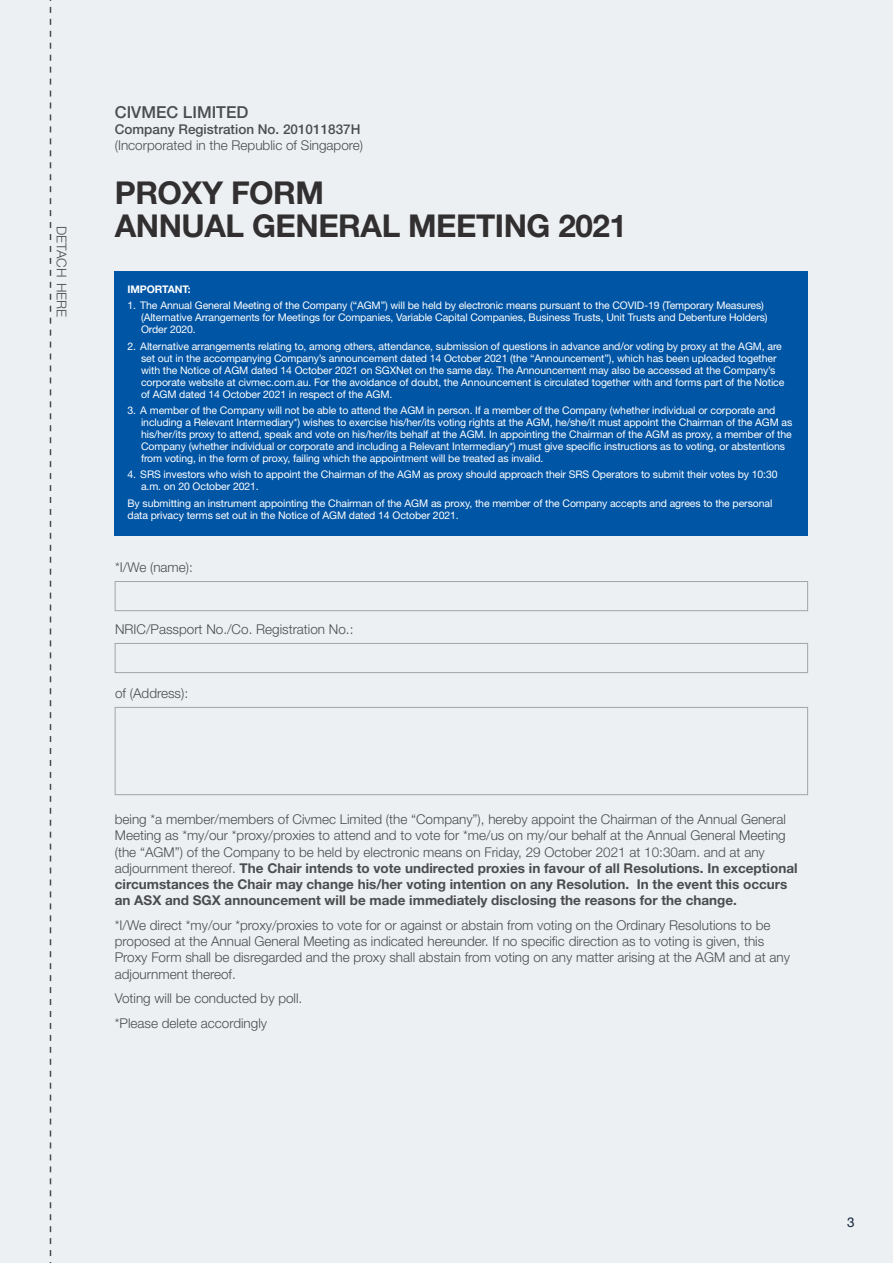
<style>
.page{position:relative;width:893px;height:1263px;background:#edf0f3}
.page>*{position:absolute;margin:0;border:0;box-sizing:border-box;transform-origin:0 0}
.FINS-Main_Heading{font:700 31.5px/33px "Helvetica Neue LT Std";letter-spacing:-.015em;color:#312f30}
.FINS_Body_copy{font:500 16.5px "Helvetica Neue LT Std";color:#4b4c4d}
.FINS_Body_copy-2{font:300 13.5px/16.2px "Helvetica Neue LT Std";color:#4b4c4d}
.t1{font:13.5px "Helvetica Neue LT Std";color:#102338}
.Tables_BODY_TEXT{font:10.5px/12px "Helvetica Neue LT Std";letter-spacing:-.01em;color:#fff}
.Tables_BODY_TEXT-2{font:700 10.5px "Helvetica Neue LT Std";letter-spacing:-.01em;color:#fff}
.s1{font-weight:500}
.s2{font-weight:700}
</style>
<div class="page">
<div style="left:115px;top:271px;width:693px;height:265px;background:#0155a5"></div>
<div style="left:115px;top:581px;width:693px;height:30px;border:1px solid #a3a4a8"></div>
<div style="left:115px;top:643px;width:693px;height:30px;border:1px solid #a3a4a8"></div>
<div style="left:115px;top:707px;width:693px;height:88px;border:1px solid #a3a4a8"></div>
<svg style="left:50px;top:0;width:1px;height:1263px"></svg>
<p class="FINS_Body_copy-2" style="left:70px;top:226px;width:93px;rotate:90deg">DETACH HERE</p>
<p class="FINS_Body_copy" style="left:115px;top:102px;width:135px">CIVMEC LIMITED</p>
<p class="FINS_Body_copy-2" style="left:115px;top:121px;width:250px"><span class="s1">Company Registration No. 201011837H </span>(Incorporated in the Republic of Singapore)</p>
<p class="FINS-Main_Heading" style="left:115px;top:175px;width:514px">PROXY FORM<br>ANNUAL GENERAL MEETING 2021</p>
<p class="Tables_BODY_TEXT-2" style="left:128px;top:283px;width:65px">IMPORTANT:</p>
<p class="Tables_BODY_TEXT" style="left:141px;top:300px;width:628px;text-indent:-14px">1. The Annual General Meeting of the Company (“AGM”) will be held by electronic means pursuant to the COVID-19 (Temporary Measures) (Alternative Arrangements for Meetings for Companies, Variable Capital Companies, Business Trusts, Unit Trusts and Debenture Holders)<br>Order 2020.</p>
<p class="Tables_BODY_TEXT" style="left:141px;top:340px;width:645px;text-indent:-14px">2. Alternative arrangements relating to, among others, attendance, submission of questions in advance and/or voting by proxy at the AGM, are set out in the accompanying Company’s announcement dated 14 October 2021 (the “Announcement”), which has been uploaded together with the Notice of AGM dated 14 October 2021 on SGXNet on the same day. The Announcement may also be accessed at the Company’s corporate website at civmec.com.au. For the avoidance of doubt, the Announcement is circulated together with and forms part of the Notice of AGM dated 14 October 2021 in respect of the AGM.</p>
<p class="Tables_BODY_TEXT" style="left:141px;top:404px;width:653px;text-indent:-14px">3. A member of the Company will not be able to attend the AGM in person. If a member of the Company (whether individual or corporate and including a Relevant Intermediary*) wishes to exercise his/her/its voting rights at the AGM, he/she/it must appoint the Chairman of the AGM as his/her/its proxy to attend, speak and vote on his/her/its behalf at the AGM. In appointing the Chairman of the AGM as proxy, a member of the Company (whether individual or corporate and including a Relevant Intermediary*) must give specific instructions as to voting, or abstentions from voting, in the form of proxy, failing which the appointment will be treated as invalid.</p>
<p class="Tables_BODY_TEXT" style="left:141px;top:468px;width:638px;text-indent:-14px">4. SRS investors who wish to appoint the Chairman of the AGM as proxy should approach their SRS Operators to submit their votes by 10:30 a.m. on 20 October 2021.</p>
<p class="Tables_BODY_TEXT" style="left:128px;top:497px;width:646px">By submitting an instrument appointing the Chairman of the AGM as proxy, the member of the Company accepts and agrees to the personal data privacy terms set out in the Notice of AGM dated 14 October 2021.</p>
<p class="FINS_Body_copy-2" style="left:115px;top:559px;width:79px">*I/We (name):</p>
<p class="FINS_Body_copy-2" style="left:115px;top:621px;width:240px">NRIC/Passport No./Co. Registration No.:</p>
<p class="FINS_Body_copy-2" style="left:115px;top:685px;width:75px">of (Address):</p>
<p class="FINS_Body_copy-2" style="left:115px;top:811px;width:684px">being *a member/members of Civmec Limited (the “Company”), hereby appoint the Chairman of the Annual General Meeting as *my/our *proxy/proxies to attend and to vote for *me/us on my/our behalf at the Annual General Meeting (the “AGM”) of the Company to be held by electronic means on Friday, 29 October 2021 at 10:30am. and at any adjournment thereof. <span class="s2">The Chair intends to vote undirected proxies in favour of all Resolutions. In exceptional circumstances the Chair may change his/her voting intention on any Resolution. In the event this occurs an ASX and SGX announcement will be made immediately disclosing the reasons for the change.</span></p>
<p class="FINS_Body_copy-2" style="left:115px;top:917px;width:677px">*I/We direct *my/our *proxy/proxies to vote for or against or abstain from voting on the Ordinary Resolutions to be proposed at the Annual General Meeting as indicated hereunder. If no specific direction as to voting is given, this Proxy Form shall be disregarded and the proxy shall abstain from voting on any matter arising at the AGM and at any adjournment thereof.</p>
<p class="FINS_Body_copy-2" style="left:115px;top:990px;width:189px">Voting will be conducted by poll.</p>
<p class="FINS_Body_copy-2" style="left:115px;top:1015px;width:154px">*Please delete accordingly</p>
<p class="t1" style="left:847px;top:1214px;width:9px">3</p>
</div>
